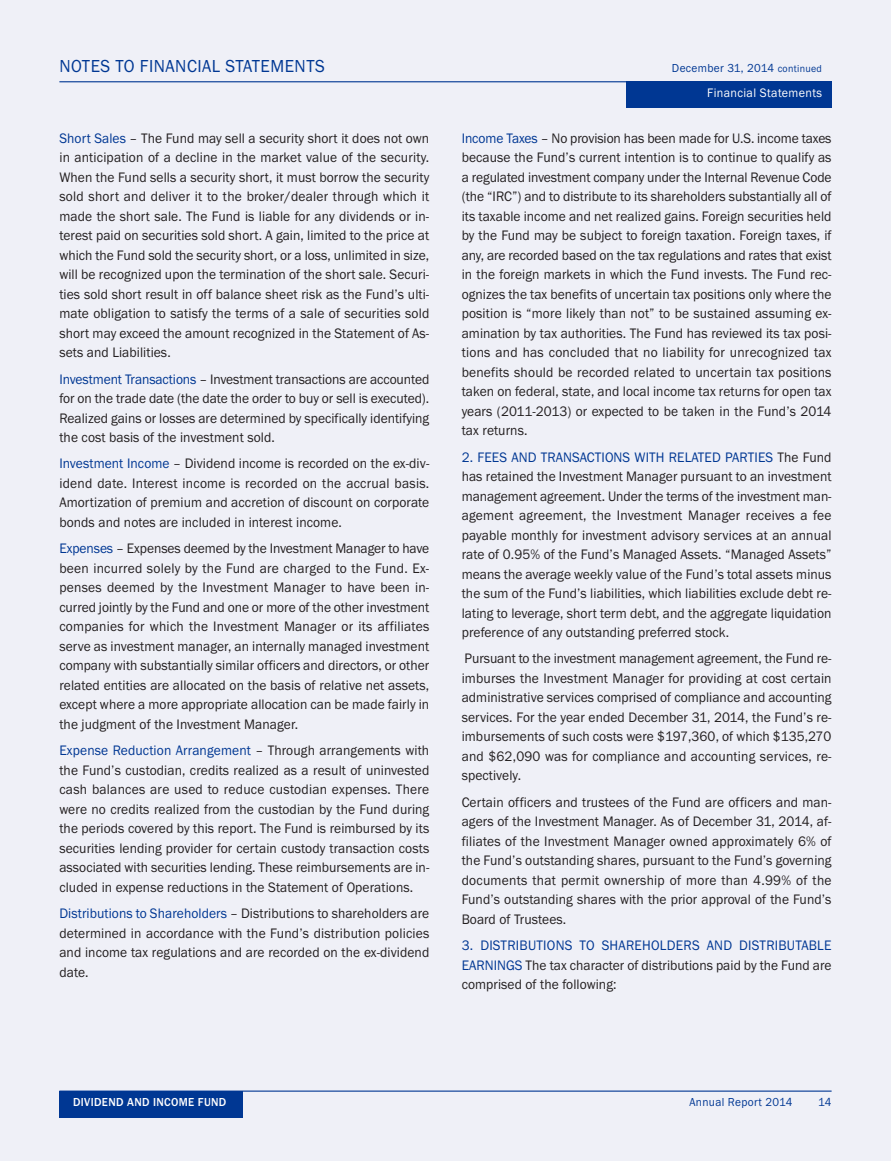
<style>
.page{position:relative;width:891px;height:1161px;background:#eff0f7}
.page>*{position:absolute;margin:0;border:0;box-sizing:border-box;transform-origin:0 0}
.t1{font:18px "Franklin Gothic";letter-spacing:.03em;color:#003793;scale:.95 1}
.t2{font:14.25px/19.5px "Franklin Gothic";letter-spacing:.005em;color:#231f20;text-align:justify;scale:.95 1}
.t3{font:12.75px "Franklin Gothic";letter-spacing:.03em;color:#fff;scale:.95 1}
.t4{font:12px "Franklin Gothic";letter-spacing:.03em;color:#003793;scale:.95 1}
.t5{font:500 12px "Franklin Gothic";letter-spacing:.03em;color:#fff;scale:.95 1}
.s1{color:#003793}
.s2{font-size:10.5px}
</style>
<div class="page">
<div style="left:59px;top:1091px;width:184px;height:27px;background:#003793"></div>
<hr style="left:59px;top:1091px;width:773px;height:1px;background:#003793">
<hr style="left:59px;top:81px;width:773px;height:1px;background:#003793">
<div style="left:626px;top:82px;width:206px;height:26px;background:#003793"></div>
<p class="t1" style="left:59px;top:55px;width:281px">NOTES TO FINANCIAL STATEMENTS</p>
<p class="t2" style="left:59px;top:128px;width:391px"><span class="s1">Short Sales</span> – The Fund may sell a security short it does not own in anticipation of a decline in the market value of the security.<br>When the Fund sells a security short, it must borrow the security sold short and deliver it to the broker/dealer through which it made the short sale. The Fund is liable for any dividends or in&shy;terest paid on securities sold short. A gain, limited to the price at which the Fund sold the security short, or a loss, unlimited in size, will be recognized upon the termination of the short sale. Securi&shy;ties sold short result in off balance sheet risk as the Fund’s ulti&shy;mate obligation to satisfy the terms of a sale of securities sold short may exceed the amount recognized in the Statement of As&shy;sets and Liabilities.</p>
<p class="t2" style="left:59px;top:369px;width:391px"><span class="s1">Investment Transactions</span> – Investment transactions are accounted for on the trade date (the date the order to buy or sell is executed).<br>Realized gains or losses are determined by specifically identifying the cost basis of the investment sold.</p>
<p class="t2" style="left:59px;top:454px;width:391px"><span class="s1">Investment Income</span> – Dividend income is recorded on the ex-div&shy;idend date. Interest income is recorded on the accrual basis.<br>Amortization of premium and accretion of discount on corporate bonds and notes are included in interest income.</p>
<p class="t2" style="left:59px;top:539px;width:391px"><span class="s1">Expenses</span> – Expenses deemed by the Investment Manager to have been incurred solely by the Fund are charged to the Fund. Ex&shy;penses deemed by the Investment Manager to have been in&shy;curred jointly by the Fund and one or more of the other investment companies for which the Investment Manager or its affiliates serve as investment manager, an internally managed investment company with substantially similar officers and directors, or other related entities are allocated on the basis of relative net assets, except where a more appropriate allocation can be made fairly in the judgment of the Investment Manager.</p>
<p class="t2" style="left:59px;top:741px;width:391px"><span class="s1">Expense Reduction Arrangement</span> – Through arrangements with the Fund’s custodian, credits realized as a result of uninvested cash balances are used to reduce custodian expenses. There were no credits realized from the custodian by the Fund during the periods covered by this report. The Fund is reimbursed by its securities lending provider for certain custody transaction costs associated with securities lending. These reimbursements are in&shy;cluded in expense reductions in the Statement of Operations.</p>
<p class="t2" style="left:59px;top:903px;width:391px"><span class="s1">Distributions to Shareholders</span> – Distributions to shareholders are determined in accordance with the Fund’s distribution policies and income tax regulations and are recorded on the ex-dividend date.</p>
<p class="t4" style="left:672px;top:61px;width:159px">December 31, 2014 <span class="s2">continued</span></p>
<p class="t3" style="left:707px;top:85px;width:122px">Financial Statements</p>
<p class="t2" style="left:462px;top:128px;width:391px"><span class="s1">Income Taxes</span> – No provision has been made for U.S. income taxes because the Fund’s current intention is to continue to qualify as a regulated investment company under the Internal Revenue Code (the “IRC”) and to distribute to its shareholders substantially all of its taxable income and net realized gains. Foreign securities held by the Fund may be subject to foreign taxation. Foreign taxes, if any, are recorded based on the tax regulations and rates that exist in the foreign markets in which the Fund invests. The Fund rec&shy;ognizes the tax benefits of uncertain tax positions only where the position is “more likely than not” to be sustained assuming ex&shy;amination by tax authorities. The Fund has reviewed its tax posi&shy;tions and has concluded that no liability for unrecognized tax benefits should be recorded related to uncertain tax positions taken on federal, state, and local income tax returns for open tax years (2011-2013) or expected to be taken in the Fund’s 2014 tax returns.</p>
<p class="t2" style="left:462px;top:447px;width:391px"><span class="s1">2. FEES AND TRANSACTIONS WITH RELATED PARTIES</span> The Fund has retained the Investment Manager pursuant to an investment management agreement. Under the terms of the investment man&shy;agement agreement, the Investment Manager receives a fee payable monthly for investment advisory services at an annual rate of 0.95% of the Fund’s Managed Assets. “Managed Assets” means the average weekly value of the Fund’s total assets minus the sum of the Fund’s liabilities, which liabilities exclude debt re&shy;lating to leverage, short term debt, and the aggregate liquidation preference of any outstanding preferred stock.</p>
<p class="t2" style="left:462px;top:649px;width:391px">Pursuant to the investment management agreement, the Fund re&shy;imburses the Investment Manager for providing at cost certain administrative services comprised of compliance and accounting services. For the year ended December 31, 2014, the Fund’s re&shy;imbursements of such costs were $197,360, of which $135,270 and $62,090 was for compliance and accounting services, re&shy;spectively.</p>
<p class="t2" style="left:462px;top:792px;width:391px">Certain officers and trustees of the Fund are officers and man&shy;agers of the Investment Manager. As of December 31, 2014, af&shy;filiates of the Investment Manager owned approximately 6% of the Fund’s outstanding shares, pursuant to the Fund’s governing documents that permit ownership of more than 4.99% of the Fund’s outstanding shares with the prior approval of the Fund’s Board of Trustees.</p>
<p class="t2" style="left:462px;top:936px;width:391px"><span class="s1">3. DISTRIBUTIONS TO SHAREHOLDERS AND DISTRIBUTABLE EARNINGS</span> The tax character of distributions paid by the Fund are comprised of the following:</p>
<p class="t5" style="left:73px;top:1095px;width:163px">DIVIDEND AND INCOME FUND</p>
<p class="t4" style="left:689px;top:1095px;width:110px">Annual Report 2014</p>
<p class="t4" style="left:818px;top:1095px;width:16px">14</p>
</div>
